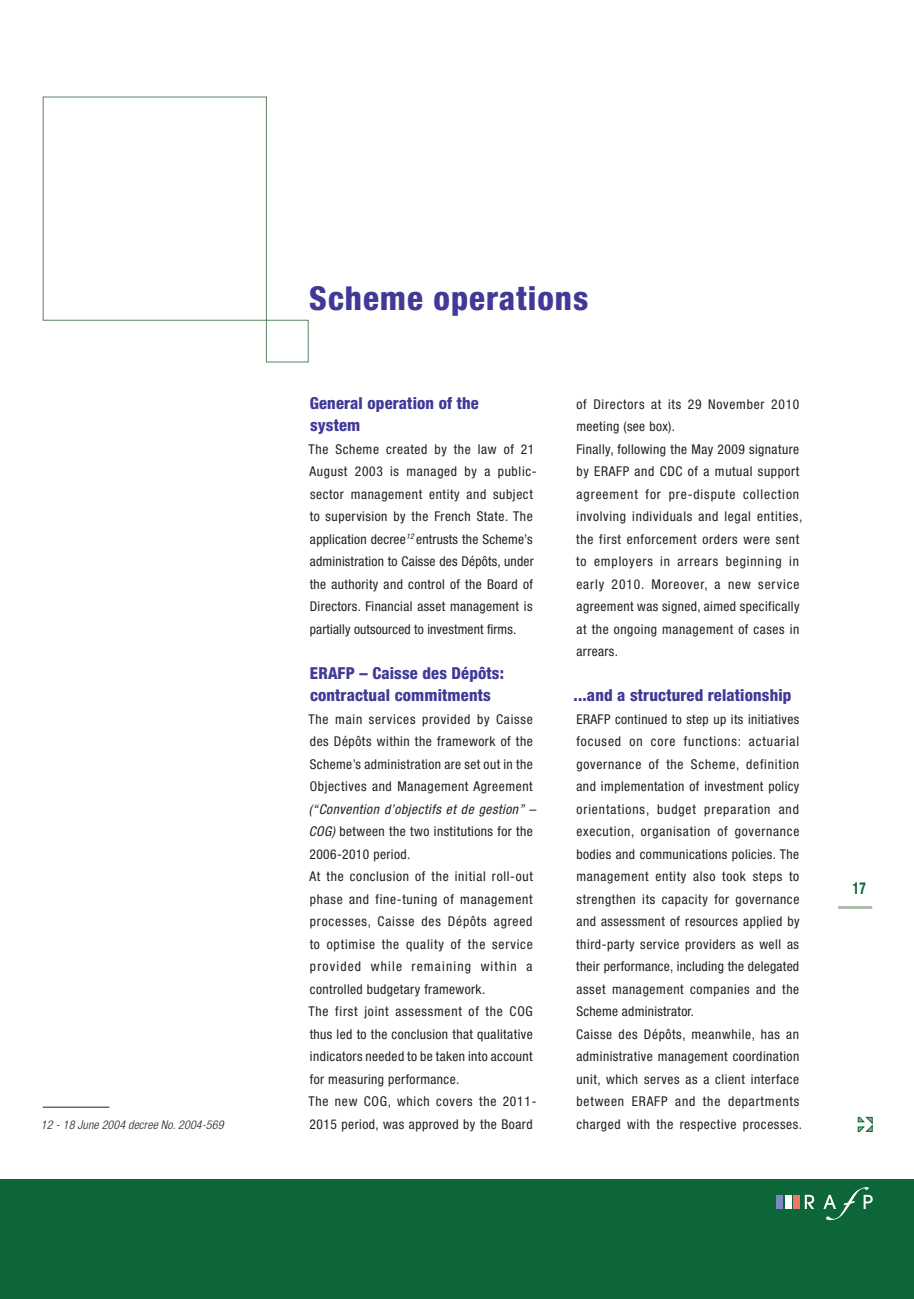
<style>
.page{position:relative;width:914px;height:1299px;background:#fff}
.page>*{position:absolute;margin:0;border:0;box-sizing:border-box;transform-origin:0 0}
._2-TITRE{font:800 condensed 33px "Helvetica Neue LT";letter-spacing:.03em;color:#403997}
._1-INTER{font:800 condensed 16.5px/22.5px "Helvetica Neue LT";letter-spacing:.01em;color:#403997}
.t1{font:700 condensed 16.5px "Helvetica Neue LT";color:#0c6637;scale:.8 1}
._0-TXT{font:condensed 13.5px/22.5px "Helvetica Neue LT";letter-spacing:.04em;color:#231f20}
._9-note{font:italic 300 condensed 12px "Helvetica Neue LT";letter-spacing:.01em;color:#231f20}
.s1{font-style:italic}
</style>
<div class="page">
<div style="left:0;top:1179px;width:914px;height:120px;background:#0c6637"></div>
<hr style="left:838px;top:906px;width:34px;height:3px;background:#aebeac">
<div style="left:266px;top:320px;width:42px;height:42px;border:1px solid #59845f"></div>
<div style="left:43px;top:97px;width:224px;height:224px;border:1px solid #59845f"></div>
<div style="left:793px;top:1195px;width:6px;height:14px;background:#ed7769"></div>
<div style="left:785px;top:1195px;width:6px;height:14px;background:#fff"></div>
<div style="left:776px;top:1195px;width:7px;height:14px;background:#788bbc"></div>
<svg style="left:804px;top:1195px;width:10px;height:14px"></svg>
<svg style="left:823px;top:1187px;width:49px;height:33px"></svg>
<hr style="left:43px;top:1107px;width:66px;height:1px;background:#231f20">
<svg style="left:857px;top:1117px;width:15px;height:15px"></svg>
<p class="_9-note" style="left:41px;top:1117px;width:184px">12 - 18 June 2004 decree No. 2004-569</p>
<p class="_2-TITRE" style="left:309px;top:278px;width:280px">Scheme operations</p>
<p class="_1-INTER" style="left:310px;top:391px;width:170px">General operation of the system</p>
<p class="_0-TXT" style="left:308px;top:437px;width:229px">The Scheme created by the law of 21<br>August 2003 is managed by a public&shy;sector management entity and subject to supervision by the French State. The application decree<sup>12</sup> entrusts the Scheme’s administration to Caisse des Dépôts, under the authority and control of the Board of Directors. Financial asset management is partially outsourced to investment firms.</p>
<p class="_1-INTER" style="left:310px;top:661px;width:195px">ERAFP – Caisse des Dépôts: contractual commitments</p>
<p class="_0-TXT" style="left:308px;top:707px;width:228px">The main services provided by Caisse des Dépôts within the framework of the Scheme’s administration are set out in the Objectives and Management Agreement <span class="s1">(“Convention d’objectifs et de gestion” – COG)</span> between the two institutions for the 2006-2010 period.</p>
<p class="_0-TXT" style="left:309px;top:865px;width:225px;text-align:justify">At the conclusion of the initial roll-out phase and fine-tuning of management processes, Caisse des Dépôts agreed to optimise the quality of the service provided while remaining within a controlled budgetary framework.</p>
<p class="_0-TXT" style="left:308px;top:1000px;width:226px;text-align:justify">The first joint assessment of the COG thus led to the conclusion that qualitative indicators needed to be taken into account for measuring performance.</p>
<p class="_0-TXT" style="left:308px;top:1090px;width:229px">The new COG, which covers the 2011-<br>2015 period, was approved by the Board</p>
<p class="_0-TXT" style="left:576px;top:392px;width:224px">of Directors at its 29 November 2010 meeting (see box).</p>
<p class="_0-TXT" style="left:576px;top:437px;width:227px">Finally, following the May 2009 signature by ERAFP and CDC of a mutual support agreement for pre-dispute collection involving individuals and legal entities, the first enforcement orders were sent to employers in arrears beginning in early 2010. Moreover, a new service agreement was signed, aimed specifically at the ongoing management of cases in arrears.</p>
<p class="_1-INTER" style="left:573px;top:684px;width:219px">...and a structured relationship</p>
<p class="_0-TXT" style="left:576px;top:707px;width:225px;text-align:justify">ERAFP continued to step up its initiatives focused on core functions: actuarial governance of the Scheme, definition and implementation of investment policy orientations, budget preparation and execution, organisation of governance bodies and communications policies. The management entity also took steps to strengthen its capacity for governance and assessment of resources applied by third-party service providers as well as their performance, including the delegated asset management companies and the Scheme administrator.</p>
<p class="_0-TXT" style="left:576px;top:1022px;width:227px">Caisse des Dépôts, meanwhile, has an administrative management coordination unit, which serves as a client interface between ERAFP and the departments charged with the respective processes.</p>
<p class="t1" style="left:853px;top:878px;width:18px">17</p>
</div>
